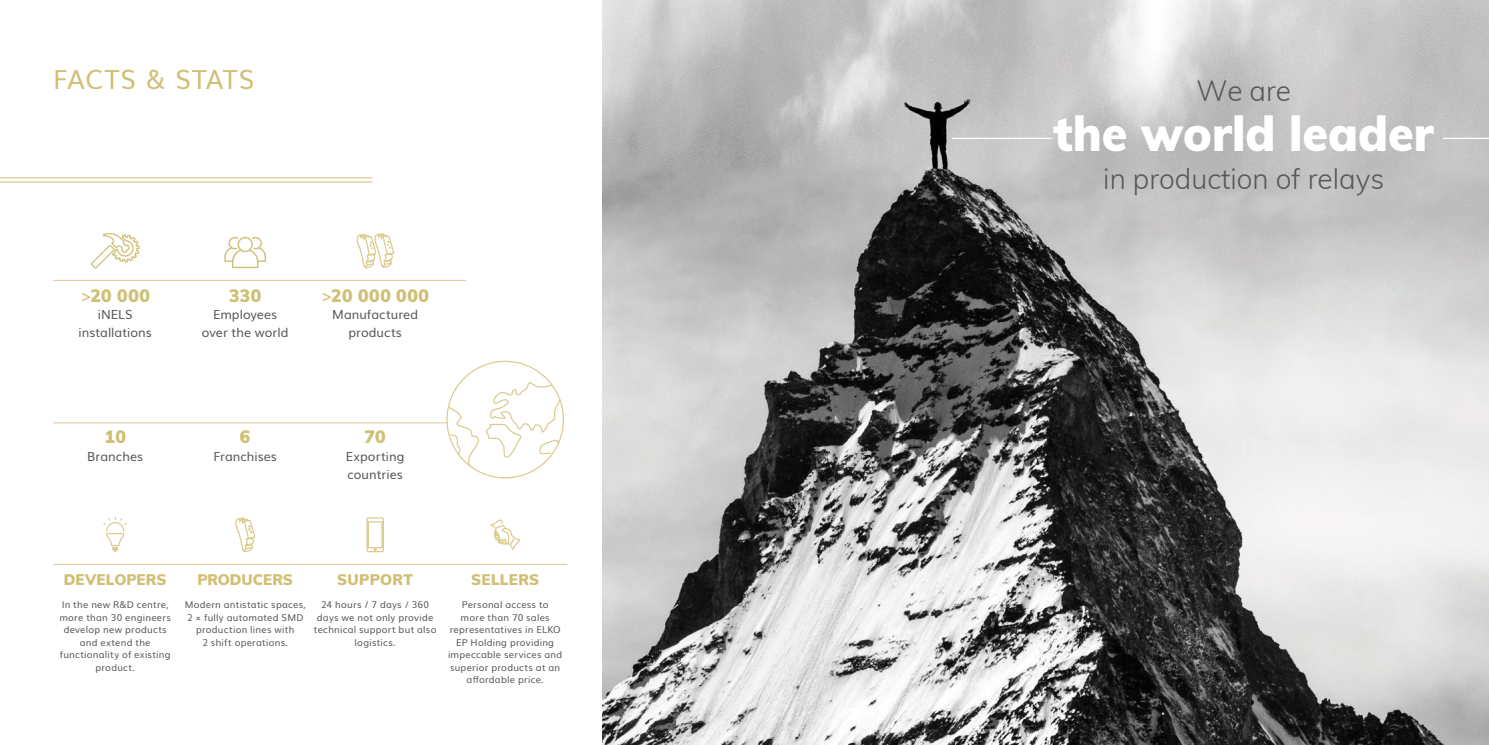
<style>
.page{position:relative;width:1489px;height:745px;background:#fff}
.page>*{position:absolute;margin:0;border:0;box-sizing:border-box;transform-origin:0 0}
.t1{font:900 47.5px "Muli";color:#fff}
.t2{font:300 28.5px "Muli";color:#575756}
.t3{font:26.25px "Muli";letter-spacing:.025em;color:#d0bf74}
.t4{font:900 17.5px "Muli";letter-spacing:.03em;color:#d0bf74}
.t5{font:900 15px "Muli";letter-spacing:.01em;color:#d0bf74}
.t6{font:12.5px/17.8px "Muli";color:#575756;text-align:center}
.t7{font:9.38px/12.5px "Muli";letter-spacing:.025em;color:#575756;text-align:center}
.s1{font-weight:400}
</style>
<div class="page">
<hr style="left:0;top:177px;width:372px;height:1px;background:#d0bf74">
<hr style="left:0;top:181px;width:372px;height:1px;background:#d0bf74">
<img style="left:602px;top:0;width:886px;height:744px">
<hr style="left:951px;top:138px;width:100px;height:1px;background:#fff">
<hr style="left:1442px;top:138px;width:46px;height:1px;background:#fff">
<svg style="left:90px;top:233px;width:50px;height:47px"></svg>
<svg style="left:445px;top:360px;width:119px;height:118px"></svg>
<hr style="left:53px;top:422px;width:394px;height:1px;background:#dacc90">
<hr style="left:53px;top:563px;width:514px;height:1px;background:#dacc90">
<svg style="left:103px;top:517px;width:24px;height:35px"></svg>
<svg style="left:235px;top:517px;width:21px;height:36px"></svg>
<svg style="left:366px;top:517px;width:18px;height:35px"></svg>
<svg style="left:490px;top:519px;width:31px;height:32px"></svg>
<hr style="left:53px;top:280px;width:413px;height:1px;background:#dacc90">
<svg style="left:356px;top:233px;width:38px;height:36px"></svg>
<svg style="left:224px;top:236px;width:42px;height:32px"></svg>
<h3 class="t3" style="left:53px;top:58px;width:203px">FACTS &amp; STATS</h3>
<h3 class="t4" style="left:80px;top:282px;width:71px"><span class="s1">&gt;</span>20 000</h3>
<h3 class="t6" style="left:79px;top:305px;width:75px">iNELS installations</h3>
<h3 class="t4" style="left:104px;top:424px;width:23px">10</h3>
<h3 class="t6" style="left:87px;top:446px;width:57px">Branches</h3>
<h3 class="t4" style="left:229px;top:282px;width:34px">330</h3>
<h3 class="t6" style="left:202px;top:305px;width:88px">Employees over the world</h3>
<h3 class="t4" style="left:321px;top:282px;width:109px"><span class="s1">&gt;</span>20 000 000</h3>
<h3 class="t6" style="left:332px;top:305px;width:87px">Manufactured products</h3>
<h3 class="t4" style="left:240px;top:424px;width:12px">6</h3>
<h3 class="t6" style="left:213px;top:446px;width:65px">Franchises</h3>
<h3 class="t4" style="left:364px;top:424px;width:23px">70</h3>
<h3 class="t6" style="left:346px;top:446px;width:60px;text-align:left">Exporting countries</h3>
<h3 class="t5" style="left:64px;top:568px;width:104px">DEVELOPERS</h3>
<p class="t7" style="left:59px;top:597px;width:113px">In the new R&amp;D centre, more than 30 engineers develop new products and extend the functionality of existing product.</p>
<h3 class="t5" style="left:197px;top:568px;width:97px">PRODUCERS</h3>
<p class="t7" style="left:185px;top:597px;width:123px">Modern antistatic spaces,<br>2 × fully automated SMD production lines with<br>2 shift operations.</p>
<h3 class="t5" style="left:337px;top:568px;width:77px">SUPPORT</h3>
<p class="t7" style="left:314px;top:597px;width:124px">24 hours / 7 days / 360 days we not only provide technical support but also logistics.</p>
<h3 class="t5" style="left:471px;top:568px;width:70px">SELLERS</h3>
<p class="t7" style="left:448px;top:597px;width:116px">Personal access to<br>more than 70 sales representatives in ELKO<br>EP Holding providing impeccable services and superior products at an affordable price.</p>
<h2 class="t2" style="left:1196px;top:70px;width:96px">We are</h2>
<h1 class="t1" style="left:1053px;top:99px;width:382px">the world leader</h1>
<h2 class="t2" style="left:1103px;top:157px;width:282px">in production of relays</h2>
</div>
